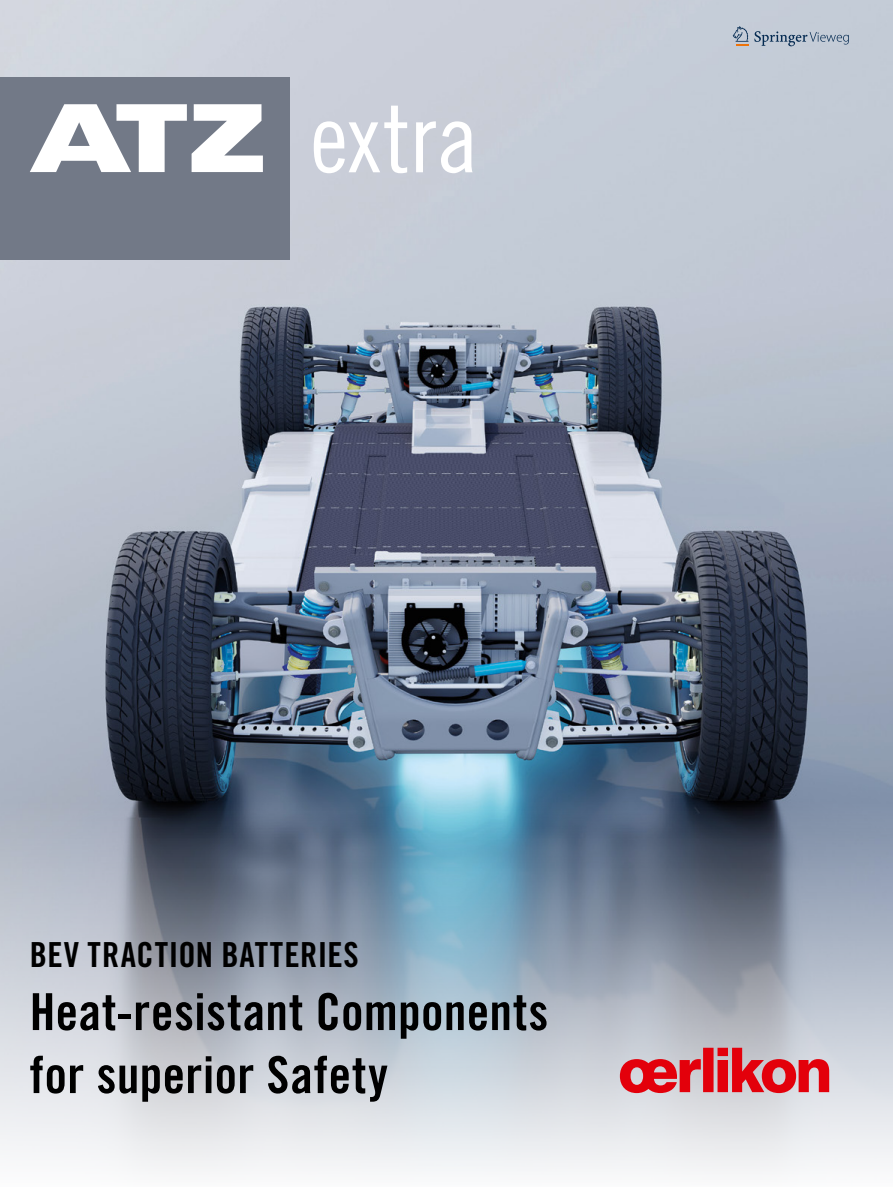
<style>
.page{position:relative;width:893px;height:1187px;background:#fff}
.page>*{position:absolute;margin:0;border:0;box-sizing:border-box;transform-origin:0 0}
.t1{font:96px "Trade Gothic LT Std Cn 18";letter-spacing:.005em;color:#fff}
.t2{font:51px/63px "Trade Gothic LT Std Bd Cn 20";letter-spacing:.01em;color:#000}
.t3{font:34.5px "Trade Gothic LT Std Bd Cn 20";letter-spacing:.02em;color:#000}
</style>
<div class="page">
<img style="left:0;top:0;width:893px;height:801px">
<svg style="left:0;top:801px;width:893px;height:371px"></svg>
<div style="left:0;top:77px;width:289px;height:182px;background:#727987"></div>
<svg style="left:30px;top:104px;width:233px;height:68px"></svg>
<svg style="left:733px;top:26px;width:15px;height:20px"></svg>
<svg style="left:754px;top:31px;width:95px;height:15px"></svg>
<svg style="left:620px;top:1047px;width:209px;height:45px"></svg>
<h1 class="t1" style="left:310px;top:81px;width:170px">extra</h1>
<p class="t3" style="left:30px;top:933px;width:331px">BEV TRACTION BATTERIES</p>
<p class="t2" style="left:30px;top:979px;width:520px">Heat-resistant Components for superior Safety</p>
</div>
